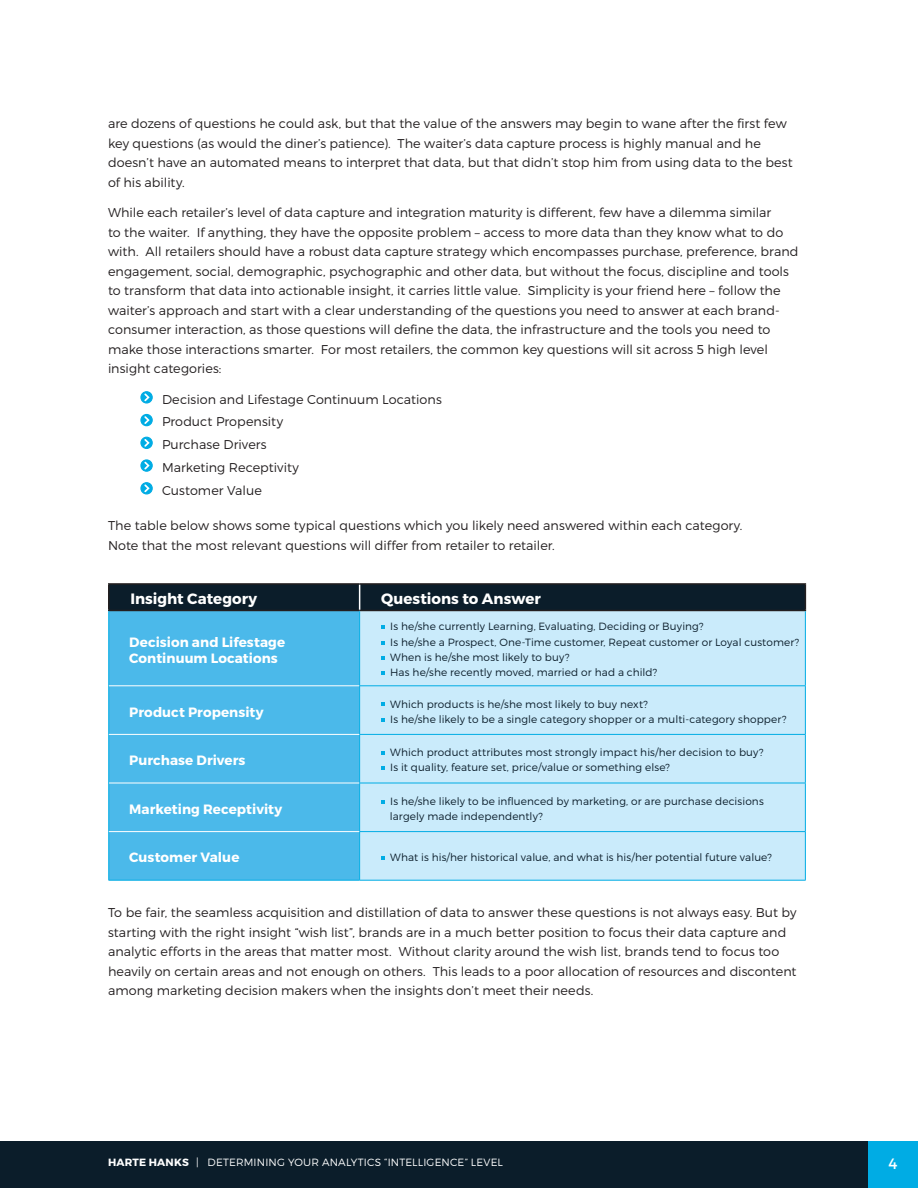
<style>
.page{position:relative;width:918px;height:1188px;background:#fff}
.page>*{position:absolute;margin:0;border:0;box-sizing:border-box;transform-origin:0 0}
.FOOTER_-_HH{font:700 15px "Montserrat";color:#fff}
.t1{font:15px "Montserrat";color:#fff}
.FOOTER_-_HH-2{font:700 13.5px/16.2px "Montserrat";letter-spacing:.005em;color:#fff}
.BODY_-_Copy{font:300 12.75px/19.5px "Montserrat";letter-spacing:.005em;color:#231f20}
.BODY_-_Bullets{font:300 12.75px "Montserrat";letter-spacing:.005em;color:#231f20}
.FOOTER_-_HH-3{font:300 10.5px/15.3px "Montserrat";letter-spacing:.01em;color:#0b1d2a}
.t2{font:300 10.5px "Montserrat";letter-spacing:.015em;color:#fff}
.s1{font-weight:700}
</style>
<div class="page">
<div style="left:867px;top:1141px;width:51px;height:47px;background:#00ace4"></div>
<div style="left:0;top:1141px;width:867px;height:47px;background:#0b1d2a"></div>
<div style="left:141px;top:392px;width:11px;height:11px;background:#00ace4;border-radius:50%"></div>
<div style="left:140px;top:391px;width:13px;height:13px;border:1px solid #00ace4;border-radius:50%"></div>
<svg style="left:144px;top:393px;width:6px;height:8px"></svg>
<div style="left:141px;top:414px;width:11px;height:12px;background:#00ace4;border-radius:50%"></div>
<div style="left:140px;top:414px;width:13px;height:12px;border:1px solid #00ace4;border-radius:50%"></div>
<svg style="left:144px;top:416px;width:6px;height:8px"></svg>
<div style="left:141px;top:437px;width:11px;height:11px;background:#00ace4;border-radius:50%"></div>
<div style="left:140px;top:437px;width:13px;height:12px;border:1px solid #00ace4;border-radius:50%"></div>
<svg style="left:144px;top:439px;width:6px;height:8px"></svg>
<div style="left:141px;top:460px;width:11px;height:11px;background:#00ace4;border-radius:50%"></div>
<div style="left:140px;top:459px;width:13px;height:13px;border:1px solid #00ace4;border-radius:50%"></div>
<svg style="left:144px;top:462px;width:6px;height:8px"></svg>
<div style="left:141px;top:483px;width:11px;height:11px;background:#00ace4;border-radius:50%"></div>
<div style="left:140px;top:482px;width:13px;height:13px;border:1px solid #00ace4;border-radius:50%"></div>
<svg style="left:144px;top:484px;width:6px;height:8px"></svg>
<div style="left:109px;top:611px;width:250px;height:269px;background:#4bb9ea"></div>
<div style="left:360px;top:611px;width:445px;height:269px;background:#caebfb"></div>
<hr style="left:108px;top:583px;width:252px;height:2px;background:#231f20">
<hr style="left:108px;top:585px;width:2px;height:25px;background:#231f20">
<hr style="left:360px;top:583px;width:446px;height:2px;background:#231f20">
<hr style="left:108px;top:610px;width:252px;height:1px;background:#231f20">
<hr style="left:360px;top:610px;width:446px;height:1px;background:#231f20">
<hr style="left:108px;top:611px;width:1px;height:75px;background:#00ace4">
<hr style="left:108px;top:686px;width:1px;height:48px;background:#00ace4">
<hr style="left:359px;top:686px;width:447px;height:1px;background:#00ace4">
<hr style="left:108px;top:734px;width:1px;height:49px;background:#00ace4">
<hr style="left:359px;top:734px;width:447px;height:1px;background:#00ace4">
<hr style="left:108px;top:783px;width:1px;height:49px;background:#00ace4">
<hr style="left:359px;top:783px;width:447px;height:1px;background:#00ace4">
<hr style="left:108px;top:832px;width:1px;height:48px;background:#00ace4">
<hr style="left:359px;top:831px;width:447px;height:1px;background:#00ace4">
<hr style="left:109px;top:686px;width:250px;height:1px;background:#fff">
<hr style="left:109px;top:734px;width:250px;height:1px;background:#fff">
<hr style="left:109px;top:783px;width:250px;height:1px;background:#fff">
<hr style="left:109px;top:831px;width:250px;height:1px;background:#fff">
<div style="left:109px;top:584px;width:697px;height:26px;background:#0b1d2a"></div>
<hr style="left:108px;top:880px;width:252px;height:1px;background:#00ace4">
<hr style="left:359px;top:611px;width:1px;height:75px;background:#00ace4">
<hr style="left:805px;top:611px;width:1px;height:75px;background:#00ace4">
<hr style="left:359px;top:686px;width:1px;height:48px;background:#00ace4">
<hr style="left:805px;top:686px;width:1px;height:48px;background:#00ace4">
<hr style="left:359px;top:735px;width:1px;height:48px;background:#00ace4">
<hr style="left:805px;top:735px;width:1px;height:48px;background:#00ace4">
<hr style="left:359px;top:783px;width:1px;height:48px;background:#00ace4">
<hr style="left:805px;top:783px;width:1px;height:48px;background:#00ace4">
<hr style="left:359px;top:832px;width:1px;height:48px;background:#00ace4">
<hr style="left:805px;top:832px;width:1px;height:48px;background:#00ace4">
<hr style="left:360px;top:880px;width:446px;height:1px;background:#00ace4">
<svg style="left:381px;top:656px;width:3px;height:4px"></svg>
<svg style="left:381px;top:751px;width:3px;height:4px"></svg>
<p class="BODY_-_Copy" style="left:108px;top:114px;width:686px">are dozens of questions he could ask, but that the value of the answers may begin to wane after the first few key questions (as would the diner’s patience). The waiter’s data capture process is highly manual and he doesn’t have an automated means to interpret that data, but that didn’t stop him from using data to the best of his ability.</p>
<p class="BODY_-_Copy" style="left:108px;top:203px;width:692px">While each retailer’s level of data capture and integration maturity is different, few have a dilemma similar<br>to the waiter. If anything, they have the opposite problem – access to more data than they know what to do with. All retailers should have a robust data capture strategy which encompasses purchase, preference, brand engagement, social, demographic, psychographic and other data, but without the focus, discipline and tools to transform that data into actionable insight, it carries little value. Simplicity is your friend here – follow the waiter’s approach and start with a clear understanding of the questions you need to answer at each brand&shy;consumer interaction, as those questions will define the data, the infrastructure and the tools you need to make those interactions smarter. For most retailers, the common key questions will sit across 5 high level insight categories:</p>
<p class="BODY_-_Bullets" style="left:162px;top:391px;width:281px">Decision and Lifestage Continuum Locations</p>
<p class="BODY_-_Bullets" style="left:162px;top:414px;width:123px">Product Propensity</p>
<p class="BODY_-_Bullets" style="left:162px;top:437px;width:106px">Purchase Drivers</p>
<p class="BODY_-_Bullets" style="left:162px;top:459px;width:138px">Marketing Receptivity</p>
<p class="BODY_-_Bullets" style="left:162px;top:482px;width:101px">Customer Value</p>
<p class="BODY_-_Copy" style="left:108px;top:516px;width:636px">The table below shows some typical questions which you likely need answered within each category.<br>Note that the most relevant questions will differ from retailer to retailer.</p>
<p class="FOOTER_-_HH" style="left:130px;top:590px;width:128px">Insight Category</p>
<p class="FOOTER_-_HH" style="left:381px;top:590px;width:161px">Questions to Answer</p>
<p class="FOOTER_-_HH-2" style="left:129px;top:634px;width:157px">Decision and Lifestage<br>Continuum Locations</p>
<p class="FOOTER_-_HH-3" style="left:390px;top:619px;width:315px">Is he/she currently Learning, Evaluating, Deciding or Buying?</p>
<p class="FOOTER_-_HH-3" style="left:390px;top:634px;width:411px">Is he/she a Prospect, One-Time customer, Repeat customer or Loyal customer?</p>
<p class="FOOTER_-_HH-3" style="left:390px;top:650px;width:181px">When is he/she most likely to buy?</p>
<p class="FOOTER_-_HH-3" style="left:390px;top:665px;width:269px">Has he/she recently moved, married or had a child?</p>
<p class="FOOTER_-_HH-2" style="left:129px;top:704px;width:136px">Product Propensity</p>
<p class="FOOTER_-_HH-3" style="left:390px;top:696px;width:259px">Which products is he/she most likely to buy next?</p>
<p class="FOOTER_-_HH-3" style="left:390px;top:711px;width:398px">Is he/she likely to be a single category shopper or a multi-category shopper?</p>
<p class="FOOTER_-_HH-2" style="left:129px;top:753px;width:118px">Purchase Drivers</p>
<p class="FOOTER_-_HH-3" style="left:390px;top:745px;width:375px">Which product attributes most strongly impact his/her decision to buy?<br>Is it quality, feature set, price/value or something else?</p>
<p class="FOOTER_-_HH-2" style="left:129px;top:801px;width:155px">Marketing Receptivity</p>
<p class="FOOTER_-_HH-3" style="left:390px;top:793px;width:375px">Is he/she likely to be influenced by marketing, or are purchase decisions largely made independently?</p>
<p class="FOOTER_-_HH-2" style="left:129px;top:850px;width:112px">Customer Value</p>
<p class="FOOTER_-_HH-3" style="left:390px;top:849px;width:383px">What is his/her historical value, and what is his/her potential future value?</p>
<p class="BODY_-_Copy" style="left:108px;top:903px;width:690px">To be fair, the seamless acquisition and distillation of data to answer these questions is not always easy. But by starting with the right insight “wish list”, brands are in a much better position to focus their data capture and analytic efforts in the areas that matter most. Without clarity around the wish list, brands tend to focus too heavily on certain areas and not enough on others. This leads to a poor allocation of resources and discontent among marketing decision makers when the insights don’t meet their needs.</p>
<p class="t2" style="left:108px;top:1156px;width:396px"><span class="s1">HARTE HANKS</span> | DETERMINING YOUR ANALYTICS “INTELLIGENCE” LEVEL</p>
<p class="t1" style="left:889px;top:1154px;width:10px">4</p>
</div>
